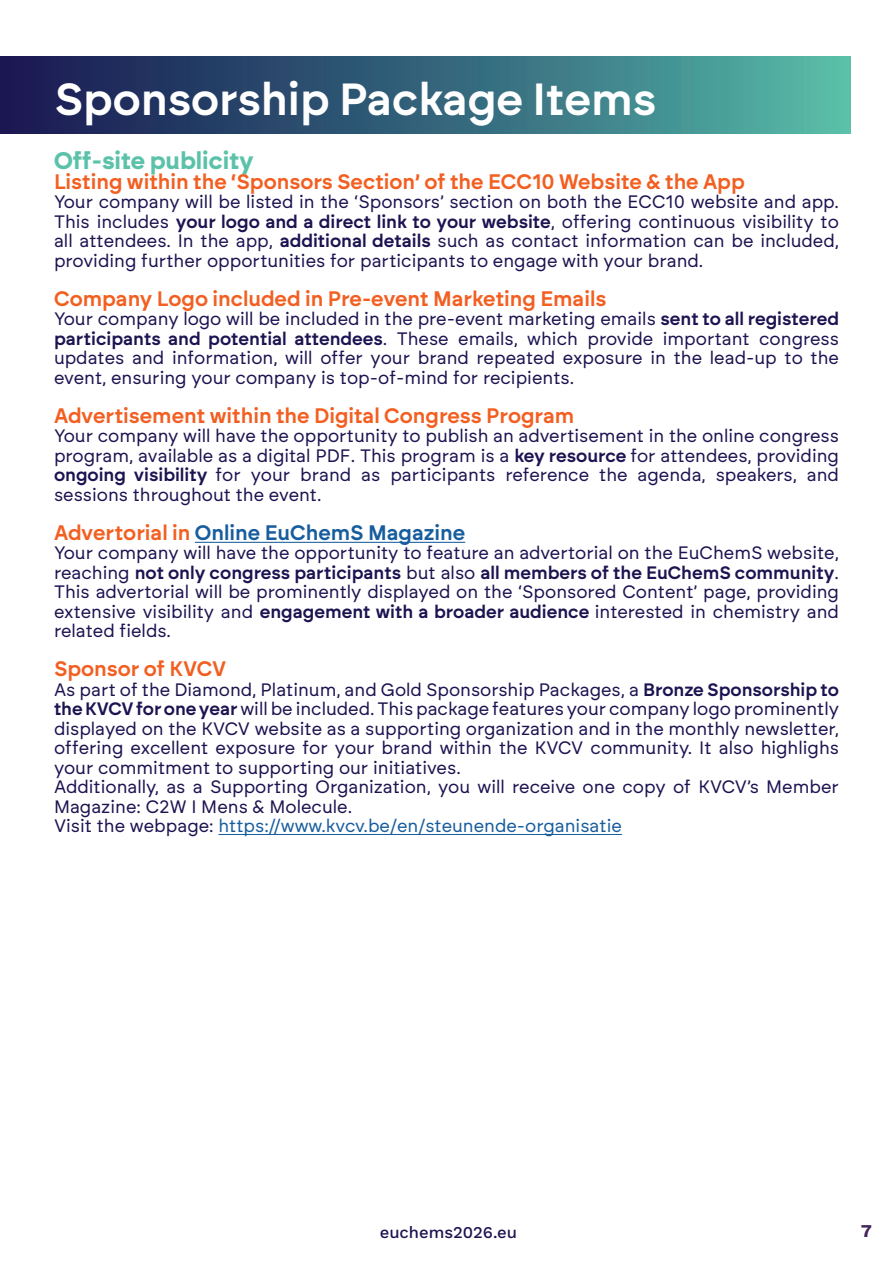
<style>
.page{position:relative;width:893px;height:1263px;background:#fff}
.page>*{position:absolute;margin:0;border:0;box-sizing:border-box;transform-origin:0 0}
.t1{font:600 45px "Brockmann";color:#fff}
.t2{font:700 24px "Brockmann";color:#5bc2a9}
.t3{font:600 21px "Brockmann";color:#f25f21}
.t4{font:600 21px "Brockmann";color:#175d9e}
.t5{font:18px/19.5px "Brockmann";color:#1c1451;text-align:justify}
.t6{font:700 18px "Work Sans";color:#432557}
.t7{font:500 16.5px "Work Sans";color:#1c1451}
.s1{font-weight:600}
.s2{color:#f25f21}
.s3{color:#175d9e}
</style>
<div class="page">
<div style="left:0;top:57px;width:850px;height:76px;background:linear-gradient(to right,#151450,#54b8a7)"></div>
<hr style="left:195px;top:542px;width:270px;height:1px;background:#175d9e">
<hr style="left:218px;top:834px;width:404px;height:1px;background:#175d9e">
<h1 class="t1" style="left:55px;top:71px;width:603px">Sponsorship Package Items</h1>
<h2 class="t2" style="left:54px;top:146px;width:201px">Off-site publicity</h2>
<p class="t3" style="left:54px;top:168px;width:692px">Listing within the ‘Sponsors Section’ of the ECC10 Website &amp; the App</p>
<p class="t5" style="left:54px;top:192px;width:786px">Your company will be listed in the ‘Sponsors’ section on both the ECC10 website and app.<br>This includes <span class="s1">your logo and a direct link to your website</span>, offering continuous visibility to all attendees. In the app, <span class="s1">additional details</span> such as contact information can be included, providing further opportunities for participants to engage with your brand.</p>
<p class="t3" style="left:54px;top:285px;width:554px">Company Logo included in Pre-event Marketing Emails</p>
<p class="t5" style="left:54px;top:309px;width:786px">Your company logo will be included in the pre-event marketing emails <span class="s1">sent to all registered participants and potential attendees</span>. These emails, which provide important congress updates and information, will offer your brand repeated exposure in the lead-up to the event, ensuring your company is top-of-mind for recipients.</p>
<p class="t3" style="left:54px;top:402px;width:522px">Advertisement within the Digital Congress Program</p>
<p class="t5" style="left:54px;top:426px;width:786px">Your company will have the opportunity to publish an advertisement in the online congress program, available as a digital PDF. This program is a <span class="s1">key resource</span> for attendees, providing <span class="s1">ongoing visibility</span> for your brand as participants reference the agenda, speakers, and sessions throughout the event.</p>
<p class="t4" style="left:54px;top:519px;width:413px"><span class="s2">Advertorial in</span> Online EuChemS Magazine</p>
<p class="t5" style="left:54px;top:543px;width:786px">Your company will have the opportunity to feature an advertorial on the EuChemS website, reaching <span class="s1">not only congress participants</span> but also <span class="s1">all members of the EuChemS community</span>.<br>This advertorial will be prominently displayed on the ‘Sponsored Content’ page, providing extensive visibility and <span class="s1">engagement with a broader audience</span> interested in chemistry and related fields.</p>
<p class="t3" style="left:54px;top:656px;width:174px">Sponsor of KVCV</p>
<p class="t5" style="left:54px;top:679px;width:786px;text-align:left">As part of the Diamond, Platinum, and Gold Sponsorship Packages, a <span class="s1">Bronze Sponsorship to the KVCV for one year</span> will be included. This package features your company logo prominently displayed on the KVCV website as a supporting organization and in the monthly newsletter, offering excellent exposure for your brand within the KVCV community. It also highlighs your commitment to supporting our initiatives.<br>Additionally, as a Supporting Organization, you will receive one copy of KVCV’s Member Magazine: C2W I Mens &amp; Molecule.<br>Visit the webpage: <span class="s3">https://www.kvcv.be/en/steunende-organisatie</span></p>
<p class="t7" style="left:380px;top:1223px;width:139px">euchems2026.eu</p>
<p class="t6" style="left:861px;top:1221px;width:13px">7</p>
</div>
